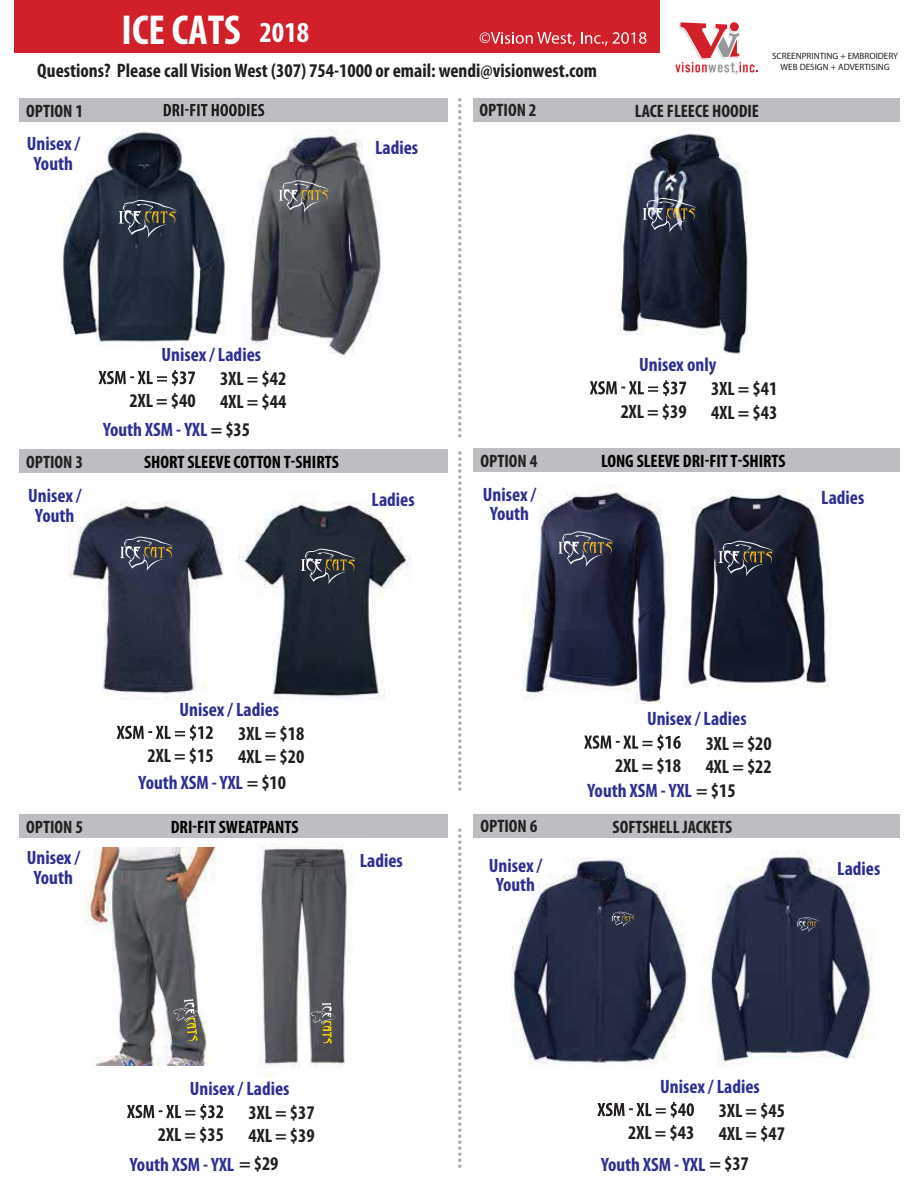
<style>
.page{position:relative;width:918px;height:1188px;background:#fff}
.page>*{position:absolute;margin:0;border:0;box-sizing:border-box;transform-origin:0 0}
.t1{font:700 condensed 42px "Myriad Pro";color:#fff}
.t2{font:700 condensed 19.5px "Myriad Pro";color:#231f20}
.t3{font:700 condensed 19.35px/19.5px "Myriad Pro";color:#2e3092;text-align:center}
.t4{font:700 condensed 19.35px/23.2px "Myriad Pro";color:#231f20}
.t5{font:700 condensed 19.35px "Myriad Pro";color:#2e3192}
.t6{font:700 condensed 18px "Myriad Pro";color:#231f20}
.t7{font:700 condensed 18px "Myriad Pro";color:#000}
.t8{font:9.15px/10.9px "Myriad Pro";color:#231f20;text-align:center}
.s1{font-size:29.1px}
.s2{color:#231f20}
.s3{color:#2e3092}
</style>
<div class="page">
<img style="left:85px;top:847px;width:131px;height:218px">
<img style="left:684px;top:489px;width:146px;height:199px">
<img style="left:512px;top:857px;width:175px;height:208px">
<img style="left:523px;top:492px;width:147px;height:212px">
<img style="left:61px;top:129px;width:164px;height:216px">
<img style="left:708px;top:851px;width:166px;height:216px">
<svg style="left:173px;top:999px;width:27px;height:42px"></svg>
<svg style="left:797px;top:917px;width:23px;height:15px"></svg>
<svg style="left:611px;top:912px;width:24px;height:15px"></svg>
<svg style="left:118px;top:200px;width:59px;height:38px"></svg>
<img style="left:257px;top:843px;width:93px;height:234px">
<svg style="left:311px;top:1002px;width:25px;height:42px"></svg>
<img style="left:618px;top:128px;width:130px;height:232px">
<img style="left:250px;top:129px;width:131px;height:228px">
<svg style="left:279px;top:180px;width:50px;height:33px"></svg>
<img style="left:239px;top:501px;width:172px;height:199px">
<img style="left:68px;top:501px;width:156px;height:199px">
<svg style="left:99px;top:370px;width:96px;height:16px"></svg>
<svg style="left:120px;top:537px;width:54px;height:34px"></svg>
<svg style="left:718px;top:541px;width:56px;height:36px"></svg>
<svg style="left:558px;top:531px;width:56px;height:36px"></svg>
<svg style="left:301px;top:549px;width:55px;height:36px"></svg>
<svg style="left:590px;top:380px;width:96px;height:16px"></svg>
<svg style="left:597px;top:1102px;width:97px;height:16px"></svg>
<svg style="left:117px;top:725px;width:96px;height:16px"></svg>
<svg style="left:584px;top:735px;width:97px;height:15px"></svg>
<svg style="left:127px;top:1104px;width:96px;height:16px"></svg>
<svg style="left:642px;top:198px;width:55px;height:35px"></svg>
<div style="left:19px;top:98px;width:429px;height:23px;background:#bdbec1"></div>
<svg style="left:458px;top:98px;width:3px;height:340px"></svg>
<svg style="left:458px;top:452px;width:3px;height:339px"></svg>
<svg style="left:458px;top:829px;width:3px;height:339px"></svg>
<svg style="left:164px;top:104px;width:100px;height:12px"></svg>
<div style="left:473px;top:814px;width:427px;height:23px;background:#bdbec1"></div>
<div style="left:473px;top:449px;width:427px;height:23px;background:#bdbec1"></div>
<div style="left:19px;top:815px;width:429px;height:23px;background:#bdbec1"></div>
<div style="left:19px;top:450px;width:429px;height:23px;background:#bdbec1"></div>
<div style="left:473px;top:98px;width:427px;height:23px;background:#bdbec1"></div>
<div style="left:14px;top:0;width:645px;height:53px;background:#d2202b"></div>
<svg style="left:480px;top:32px;width:95px;height:14px"></svg>
<svg style="left:581px;top:32px;width:66px;height:14px"></svg>
<svg style="left:674px;top:22px;width:84px;height:53px"></svg>
<h1 class="t1" style="left:122px;top:4px;width:189px">ICE CATS <span class="s1">2018</span></h1>
<p class="t2" style="left:37px;top:59px;width:562px">Questions? Please call VisionWest (307) 754-1000 or email: wendi@visionwest.com</p>
<p class="t6" style="left:26px;top:100px;width:58px">OPTION 1</p>
<p class="t6" style="left:480px;top:99px;width:58px">OPTION 2</p>
<p class="t6" style="left:635px;top:100px;width:126px">LACE FLEECE HOODIE</p>
<p class="t3" style="left:27px;top:134px;width:55px">Unisex /<br>Youth</p>
<p class="t3" style="left:375px;top:137px;width:45px">Ladies</p>
<p class="t8" style="left:772px;top:51px;width:128px">SCREENPRINTING + EMBROIDERY<br>WEB DESIGN + ADVERTISING</p>
<p class="t3" style="left:162px;top:344px;width:101px">Unisex / Ladies</p>
<p class="t4" style="left:220px;top:367px;width:68px">3XL = $42<br>4XL = $44</p>
<p class="t3" style="left:103px;top:420px;width:149px">Youth XSM - YXL <span class="s2">= $35</span></p>
<p class="t4" style="left:130px;top:389px;width:68px">2XL = $40</p>
<p class="t3" style="left:639px;top:354px;width:79px">Unisex only</p>
<p class="t4" style="left:621px;top:399px;width:68px">2XL = $39</p>
<p class="t4" style="left:711px;top:377px;width:68px">3XL = $41<br>4XL = $43</p>
<p class="t7" style="left:144px;top:451px;width:196px">SHORT SLEEVE COTTON T-SHIRTS</p>
<p class="t7" style="left:601px;top:450px;width:186px">LONG SLEEVE DRI-FIT T-SHIRTS</p>
<p class="t6" style="left:26px;top:451px;width:58px">OPTION 3</p>
<p class="t6" style="left:481px;top:450px;width:58px">OPTION 4</p>
<p class="t3" style="left:483px;top:484px;width:55px">Unisex /<br>Youth</p>
<p class="t3" style="left:28px;top:486px;width:55px">Unisex /</p>
<p class="t5" style="left:821px;top:486px;width:45px"><span class="s3">L</span>adies</p>
<p class="t3" style="left:35px;top:505px;width:41px">Youth</p>
<p class="t3" style="left:372px;top:489px;width:45px">Ladies</p>
<p class="t3" style="left:180px;top:699px;width:101px">Unisex / Ladies</p>
<p class="t4" style="left:238px;top:721px;width:68px">3XL = $18<br>4XL = $20</p>
<p class="t3" style="left:139px;top:772px;width:149px">Youth XSM - YXL <span class="s2">= $10</span></p>
<p class="t4" style="left:148px;top:744px;width:68px">2XL = $15</p>
<p class="t6" style="left:26px;top:816px;width:58px">OPTION 5</p>
<p class="t6" style="left:481px;top:815px;width:58px">OPTION 6</p>
<p class="t7" style="left:171px;top:816px;width:129px">DRI-FIT SWEATPANTS</p>
<p class="t3" style="left:647px;top:709px;width:101px">Unisex / Ladies</p>
<p class="t4" style="left:706px;top:731px;width:68px">3XL = $20</p>
<p class="t4" style="left:706px;top:755px;width:68px">4XL = $22</p>
<p class="t3" style="left:588px;top:780px;width:150px">Youth XSM - YXL <span class="s2">= $15</span></p>
<p class="t4" style="left:615px;top:753px;width:68px">2XL = $18</p>
<p class="t6" style="left:613px;top:815px;width:121px">SOFTSHELL JACKETS</p>
<p class="t3" style="left:27px;top:847px;width:55px">Unisex /<br>Youth</p>
<p class="t3" style="left:360px;top:851px;width:45px">Ladies</p>
<p class="t3" style="left:489px;top:855px;width:55px">Unisex /<br>Youth</p>
<p class="t3" style="left:837px;top:858px;width:45px">Ladies</p>
<p class="t3" style="left:190px;top:1078px;width:101px">Unisex / Ladies</p>
<p class="t3" style="left:660px;top:1076px;width:101px">Unisex / Ladies</p>
<p class="t4" style="left:249px;top:1101px;width:68px">3XL = $37<br>4XL = $39</p>
<p class="t3" style="left:130px;top:1154px;width:150px">Youth XSM - YXL <span class="s2">= $29</span></p>
<p class="t4" style="left:158px;top:1123px;width:68px">2XL = $35</p>
<p class="t4" style="left:719px;top:1099px;width:68px">3XL = $45<br>4XL = $47</p>
<p class="t3" style="left:601px;top:1154px;width:149px">Youth XSM - YXL <span class="s2">= $37</span></p>
<p class="t4" style="left:628px;top:1121px;width:68px">2XL = $43</p>
</div>
